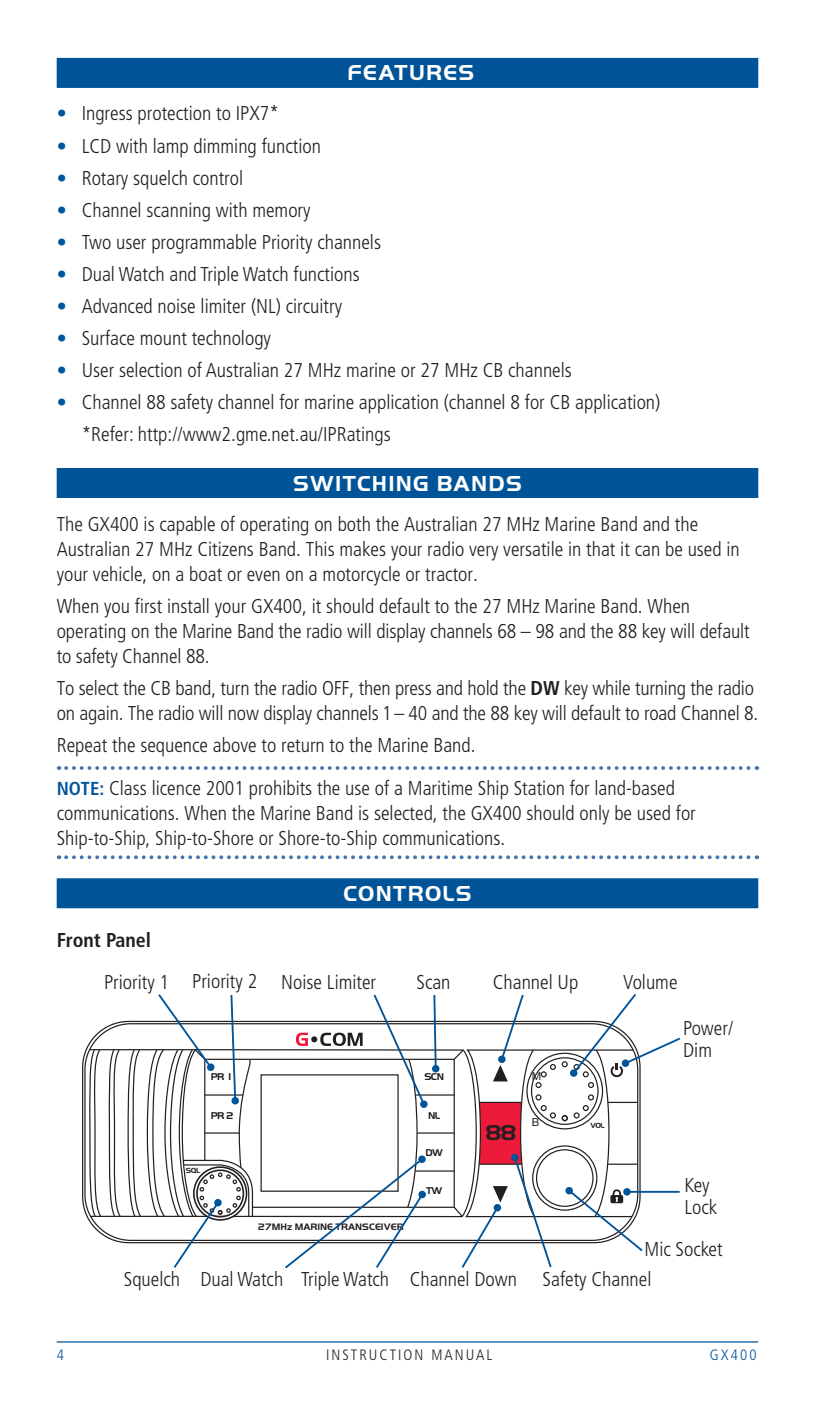
<style>
.page{position:relative;width:815px;height:1404px;background:#fff}
.page>*{position:absolute;margin:0;border:0;box-sizing:border-box;transform-origin:0 0}
.t1{font:700 22.5px "Handel Gothic EF";letter-spacing:.055em;color:#fff}
.t2{font:700 22.25px "Handel Gothic EF";color:#231f20}
.t3{font:300 condensed 20px/25px "Frutiger LT";color:#231f20}
.t4{font:700 condensed 20px "Frutiger LT";color:#231f20}
.t5{font:700 condensed 18.75px "Frutiger LT";color:#015498}
.t6{font:300 condensed 15px "Frutiger LT";letter-spacing:.14em;color:#231f20}
.t7{font:300 condensed 15px "Frutiger LT";letter-spacing:.14em;color:#015498}
.t8{font:11px "Helvetica Neue";color:#231f20}
.t9{font:700 10.25px "Handel Gothic EF";letter-spacing:-.05em;color:#231f20}
.t10{font:700 9.75px "Handel Gothic EF";color:#231f20}
.t11{font:700 7.75px "Handel Gothic EF";letter-spacing:-.05em;color:#231f20}
.s1{color:#015498}
.s2{font-weight:700}
.s3{font-weight:700;font-size:18.75px;color:#015498}
</style>
<div class="page">
<hr style="left:57px;top:1341px;width:701px;height:1px;background:#015498">
<div style="left:57px;top:58px;width:701px;height:30px;background:#015498"></div>
<div style="left:57px;top:468px;width:701px;height:30px;background:#015498"></div>
<svg style="left:66px;top:766px;width:691px;height:3px"></svg>
<svg style="left:66px;top:855px;width:691px;height:4px"></svg>
<div style="left:57px;top:878px;width:701px;height:30px;background:#015498"></div>
<svg style="left:89px;top:994px;width:592px;height:275px"></svg>
<div style="left:570px;top:1069px;width:7px;height:7px;background:#015498;border-radius:50%"></div>
<p class="t1" style="left:348px;top:60px;width:127px">FEATURES</p>
<p class="t3" style="left:57px;top:101px;width:224px"><span class="s1">•</span> Ingress protection to IPX7*</p>
<p class="t3" style="left:57px;top:133px;width:266px"><span class="s1">•</span> LCD with lamp dimming function</p>
<p class="t3" style="left:57px;top:165px;width:188px"><span class="s1">•</span> Rotary squelch control</p>
<p class="t3" style="left:57px;top:198px;width:255px"><span class="s1">•</span> Channel scanning with memory</p>
<p class="t3" style="left:57px;top:230px;width:326px"><span class="s1">•</span> Two user programmable Priority channels</p>
<p class="t3" style="left:57px;top:262px;width:305px"><span class="s1">•</span> Dual Watch and Triple Watch functions</p>
<p class="t3" style="left:57px;top:294px;width:287px"><span class="s1">•</span> Advanced noise limiter (NL) circuitry</p>
<p class="t3" style="left:57px;top:326px;width:216px"><span class="s1">•</span> Surface mount technology</p>
<p class="t3" style="left:57px;top:358px;width:517px"><span class="s1">•</span> User selection of Australian 27 M Hz marine or 27 M Hz CB channels</p>
<p class="t3" style="left:82px;top:387px;width:580px;line-height:32px;text-indent:-25px"><span class="s1">•</span> Channel 88 safety channel for marine application (channel 8 for CB application) *Refer: http://www2.gme.net.au/IPRatings</p>
<p class="t1" style="left:293px;top:470px;width:228px">SWITCHING BANDS</p>
<p class="t3" style="left:57px;top:511px;width:685px">The GX400 is capable of operating on both the Australian 27 M Hz Marine Band and the<br>Australian 27 M Hz Citizens Band. This makes your radio very versatile in that it can be used in your vehicle, on a boat or even on a motorcycle or tractor.</p>
<p class="t3" style="left:57px;top:593px;width:694px">When you first install your GX400, it should default to the 27 M Hz Marine Band. When operating on the Marine Band the radio will display channels 68 – 98 and the 88 key will default to safety Channel 88.</p>
<p class="t3" style="left:57px;top:675px;width:703px">To select the CB band, turn the radio OFF, then press and hold the <span class="s2">DW</span> key while turning the radio on again. The radio will now display channels 1 – 40 and the 88 key will default to road Channel 8.</p>
<p class="t3" style="left:57px;top:732px;width:420px">Repeat the sequence above to return to the M arine Band.</p>
<p class="t5" style="left:57px;top:777px;width:12px">NOTE</p>
<p class="t3" style="left:57px;top:775px;width:641px;text-indent:43px"><span class="s3">:</span> Class licence 2001 prohibits the use of a Maritime Ship Station for land-based communications. When the Marine Band is selected, the GX400 should only be used for<br>Ship-to-Ship, Ship-to-Shore or Shore-to-Ship communications.</p>
<p class="t1" style="left:344px;top:880px;width:128px">CONTROLS</p>
<p class="t4" style="left:57px;top:928px;width:96px">Front Panel</p>
<p class="t3" style="left:104px;top:970px;width:67px">Priority 1</p>
<p class="t3" style="left:192px;top:969px;width:67px">Priority 2</p>
<p class="t3" style="left:281px;top:970px;width:96px">Noise Limiter</p>
<p class="t3" style="left:416px;top:970px;width:36px">Scan</p>
<p class="t9" style="left:211px;top:1070px;width:24px">PR 1</p>
<p class="t9" style="left:211px;top:1109px;width:24px">PR 2</p>
<p class="t11" style="left:186px;top:1165px;width:16px">SQL</p>
<p class="t10" style="left:258px;top:1220px;width:147px">27MHz MARINE TRANSCEIVER</p>
<p class="t9" style="left:424px;top:1070px;width:21px">SCN</p>
<p class="t9" style="left:428px;top:1109px;width:14px">NL</p>
<p class="t9" style="left:426px;top:1146px;width:19px">DW</p>
<p class="t9" style="left:426px;top:1184px;width:18px">TW</p>
<p class="t3" style="left:493px;top:970px;width:87px">Channel Up</p>
<p class="t2" style="left:486px;top:1119px;width:32px">88</p>
<p class="t8" style="left:532px;top:1069px;width:11px">M</p>
<p class="t8" style="left:532px;top:1115px;width:9px">B</p>
<p class="t11" style="left:590px;top:1121px;width:16px">VOL</p>
<p class="t3" style="left:623px;top:970px;width:56px">Volume</p>
<p class="t3" style="left:683px;top:1016px;width:52px;line-height:22.5px">Power/<br>Dim</p>
<p class="t3" style="left:684px;top:1173px;width:34px;line-height:22.5px">Key<br>Lock</p>
<p class="t3" style="left:645px;top:1236px;width:80px">M ic Socket</p>
<p class="t3" style="left:124px;top:1266px;width:58px">Squelch</p>
<p class="t3" style="left:200px;top:1266px;width:84px">Dual Watch</p>
<p class="t3" style="left:301px;top:1266px;width:90px">Triple Watch</p>
<p class="t3" style="left:410px;top:1266px;width:109px">Channel Down</p>
<p class="t3" style="left:543px;top:1266px;width:110px">Safety Channel</p>
<p class="t7" style="left:57px;top:1346px;width:9px">4</p>
<p class="t6" style="left:326px;top:1346px;width:168px">Instructi on manual</p>
<p class="t7" style="left:710px;top:1346px;width:48px">GX400</p>
</div>
